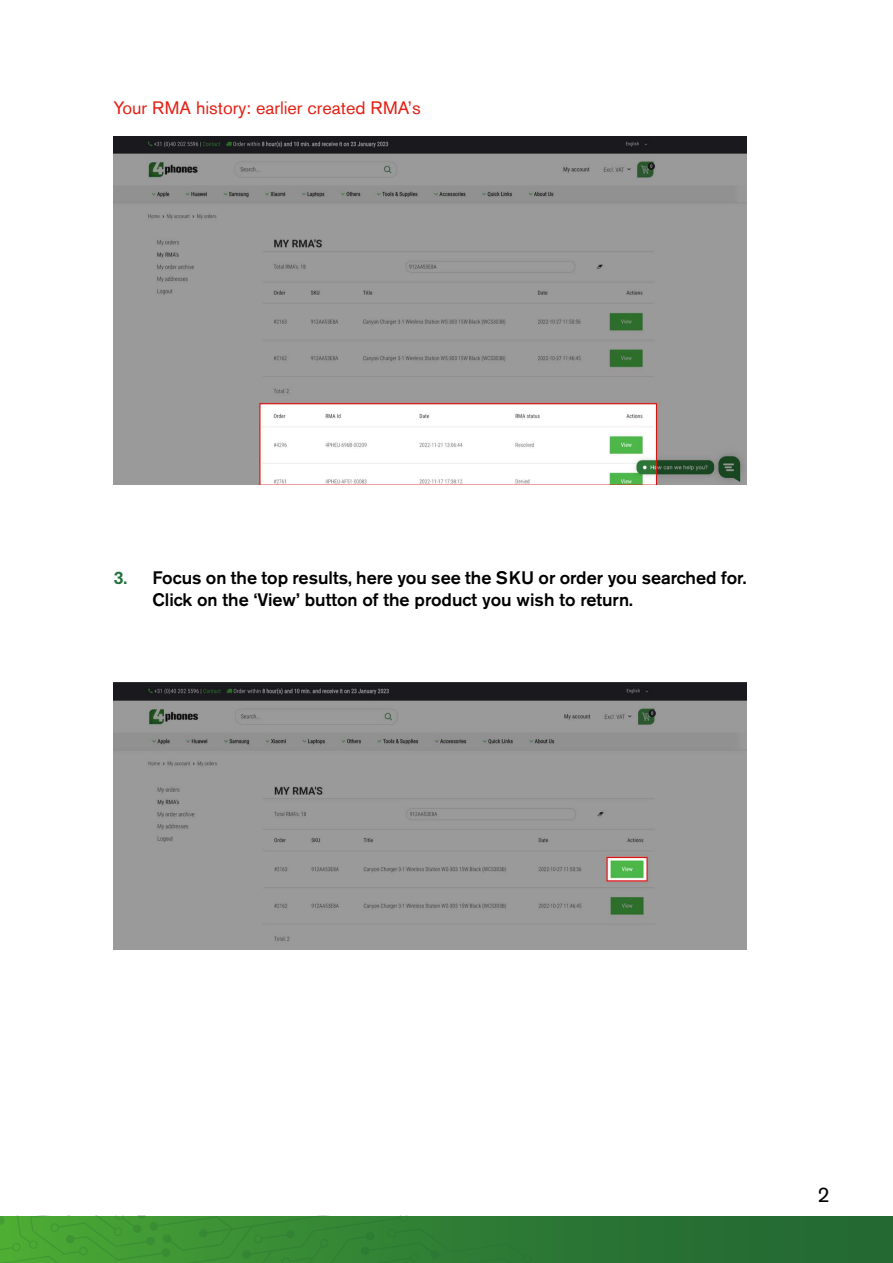
<style>
.page{position:relative;width:893px;height:1263px;background:#fff}
.page>*{position:absolute;margin:0;border:0;box-sizing:border-box;transform-origin:0 0}
.t1{font:21px "Akzidenz Grotesk BE";color:#000}
.t2{font:500 18px/21.6px "Akzidenz Grotesk BE";color:#000}
.t3{font:18px "Akzidenz Grotesk BE";color:#e41f14}
.s1{color:#21723a}
</style>
<div class="page">
<div style="left:1px;top:1216px;width:892px;height:47px;background:#266e33"></div>
<svg style="left:0;top:1216px;width:551px;height:47px"></svg>
<img style="left:113px;top:137px;width:633px;height:348px">
<img style="left:113px;top:683px;width:633px;height:267px">
<p class="t3" style="left:113px;top:97px;width:309px">Your RMA history: earlier created RMA’s</p>
<p class="t2" style="left:152px;top:567px;width:596px;text-indent:-39px"><span class="s1">3.</span> Focus on the top results, here you see the SKU or order you searched for.<br>Click on the ‘View’ button of the product you wish to return.</p>
<p class="t1" style="left:818px;top:1182px;width:14px">2</p>
</div>
